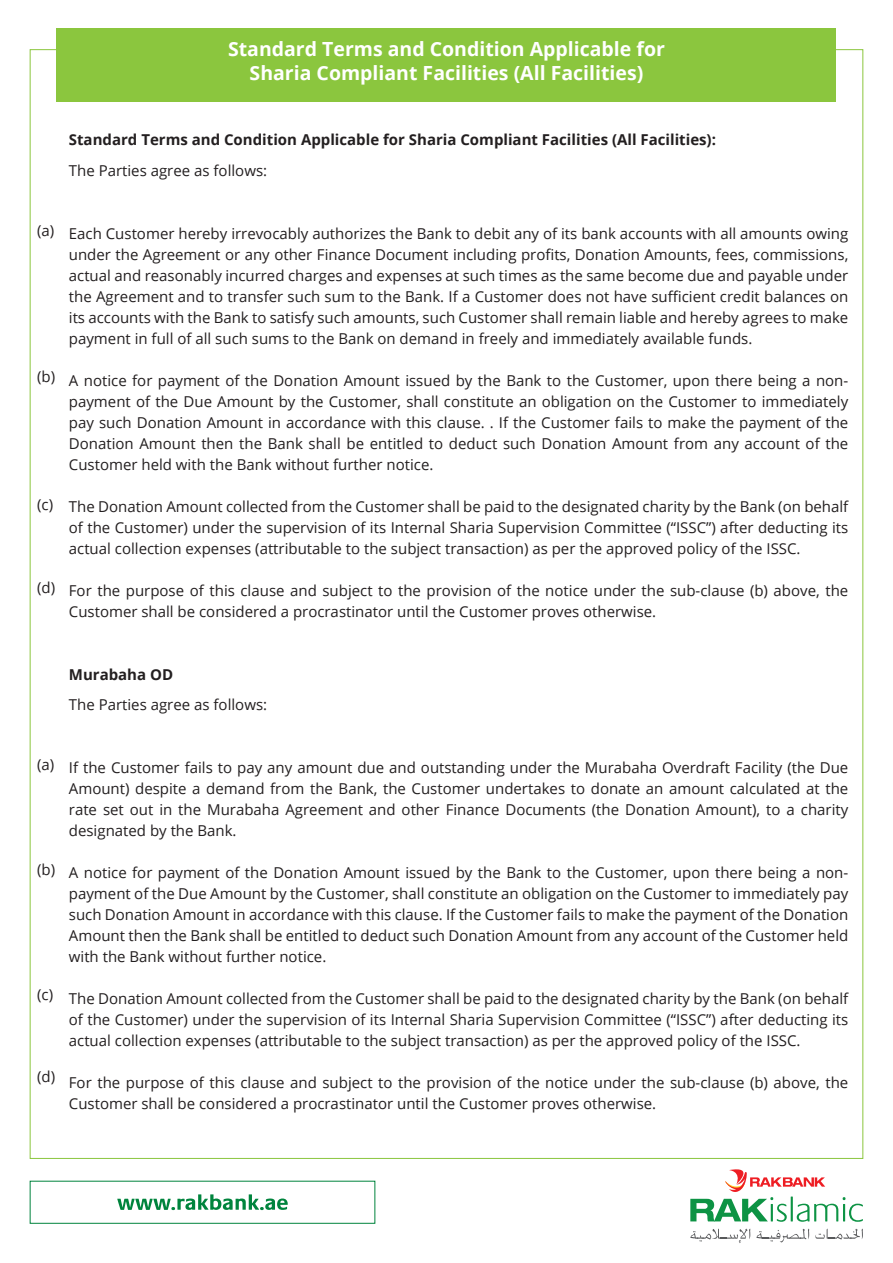
<style>
.page{position:relative;width:893px;height:1263px;background:#fff}
.page>*{position:absolute;margin:0;border:0;box-sizing:border-box;transform-origin:0 0}
.t1{font:700 19.5px "Open Sans";color:#fff}
.t2{font:15px/21px "Open Sans";color:#231f20;text-align:justify}
.t3{font:700 15px "Open Sans";color:#231f20}
</style>
<div class="page">
<div style="left:57px;top:28px;width:779px;height:74px;background:#8bc63e"></div>
<svg style="left:117px;top:1194px;width:171px;height:16px"></svg>
<div style="left:30px;top:1181px;width:345px;height:43px;border:1px solid #00843d"></div>
<svg style="left:690px;top:1228px;width:60px;height:15px"></svg>
<svg style="left:756px;top:1228px;width:53px;height:14px"></svg>
<svg style="left:815px;top:1228px;width:48px;height:11px"></svg>
<svg style="left:690px;top:1169px;width:173px;height:53px"></svg>
<p class="t1" style="left:228px;top:35px;width:438px">Standard Terms and Condition Applicable for</p>
<p class="t1" style="left:250px;top:59px;width:395px">Sharia Compliant Facilities (All Facilities(</p>
<p class="t3" style="left:69px;top:129px;width:649px">Standard Terms and Condition Applicable for Sharia Compliant Facilities (All Facilities :(</p>
<p class="t2" style="left:69px;top:159px;width:200px">The Parties agree as follows:</p>
<p class="t2" style="left:37px;top:219px;width:19px">(a(</p>
<p class="t2" style="left:37px;top:366px;width:20px">b( (</p>
<p class="t2" style="left:37px;top:494px;width:18px">(c(</p>
<p class="t2" style="left:37px;top:576px;width:20px">d( (</p>
<p class="t2" style="left:69px;top:222px;width:781px">Each Customer hereby irrevocably authorizes the Bank to debit any of its bank accounts with all amounts owing under the Agreement or any other Finance Document including profits, Donation Amounts, fees, commissions, actual and reasonably incurred charges and expenses at such times as the same become due and payable under the Agreement and to transfer such sum to the Bank If. a Customer does not have sufficient credit balances on its accounts with the Bank to satisfy such amounts, such Customer shall remain liable and hereby agrees to make payment in full of all such sums to the Bank on demand in freely and immediately available funds.</p>
<p class="t2" style="left:69px;top:369px;width:781px">A notice for payment of the Donation Amount issued by the Bank to the Customer, upon there being a non-</p>
<p class="t2" style="left:69px;top:411px;width:781px">pay such Donation Amount in accordance with this clause .. If the Customer fails to make the payment of the Donation Amount then the Bank shall be entitled to deduct such Donation Amount from any account of the Customer held with the Bank without further notice.</p>
<p class="t2" style="left:69px;top:495px;width:781px">The Donation Amount collected from the Customer shall be paid to the designated charity by the Bank (on behalf of the Customer) under the supervision of its Internal Sharia Supervision Committee (“ISSC”) after deducting its actual collection expenses (attributable to the subject transaction) as per the approved policy of the ISSC.</p>
<p class="t2" style="left:69px;top:579px;width:781px">For the purpose of this clause and subject to the provision of the notice under the sub-clause (b) above, the<br>Customer shall be considered a procrastinator until the Customer proves otherwise.</p>
<p class="t2" style="left:69px;top:390px;width:781px">payment of the Due Amount by the Customer, shall constitute an obligation on the Customer to immediately</p>
<p class="t3" style="left:69px;top:664px;width:106px">Murabaha OD</p>
<p class="t2" style="left:69px;top:693px;width:200px">The Parties agree as follows:</p>
<p class="t2" style="left:37px;top:753px;width:19px">(a(</p>
<p class="t2" style="left:37px;top:858px;width:20px">b( (</p>
<p class="t2" style="left:37px;top:983px;width:18px">(c(</p>
<p class="t2" style="left:37px;top:1065px;width:20px">d( (</p>
<p class="t2" style="left:69px;top:756px;width:781px">If the Customer fails to pay any amount due and outstanding under the Murabaha Overdraft Facility (the Due Amount) despite a demand from the Bank, the Customer undertakes to donate an amount calculated at the rate set out in the Murabaha Agreement and other Finance Documents (the Donation Amount ,) to a charity designated by the Bank.</p>
<p class="t2" style="left:69px;top:861px;width:781px">A notice for payment of the Donation Amount issued by the Bank to the Customer, upon there being a non-</p>
<p class="t2" style="left:69px;top:903px;width:781px">such Donation Amount in accordance with this clause If. the Customer fails to make the payment of the Donation Amount then the Bank shall be entitled to deduct such Donation Amount from any account of the Customer held with the Bank without further notice.</p>
<p class="t2" style="left:69px;top:987px;width:781px">The Donation Amount collected from the Customer shall be paid to the designated charity by the Bank (on behalf of the Customer) under the supervision of its Internal Sharia Supervision Committee (“ISSC”) after deducting its actual collection expenses (attributable to the subject transaction) as per the approved policy of the ISSC.</p>
<p class="t2" style="left:69px;top:1071px;width:781px">For the purpose of this clause and subject to the provision of the notice under the sub-clause (b) above, the<br>Customer shall be considered a procrastinator until the Customer proves otherwise.</p>
<p class="t2" style="left:69px;top:882px;width:781px">payment of the Due Amount by the Customer, shall constitute an obligation on the Customer to immediately pay</p>
</div>
